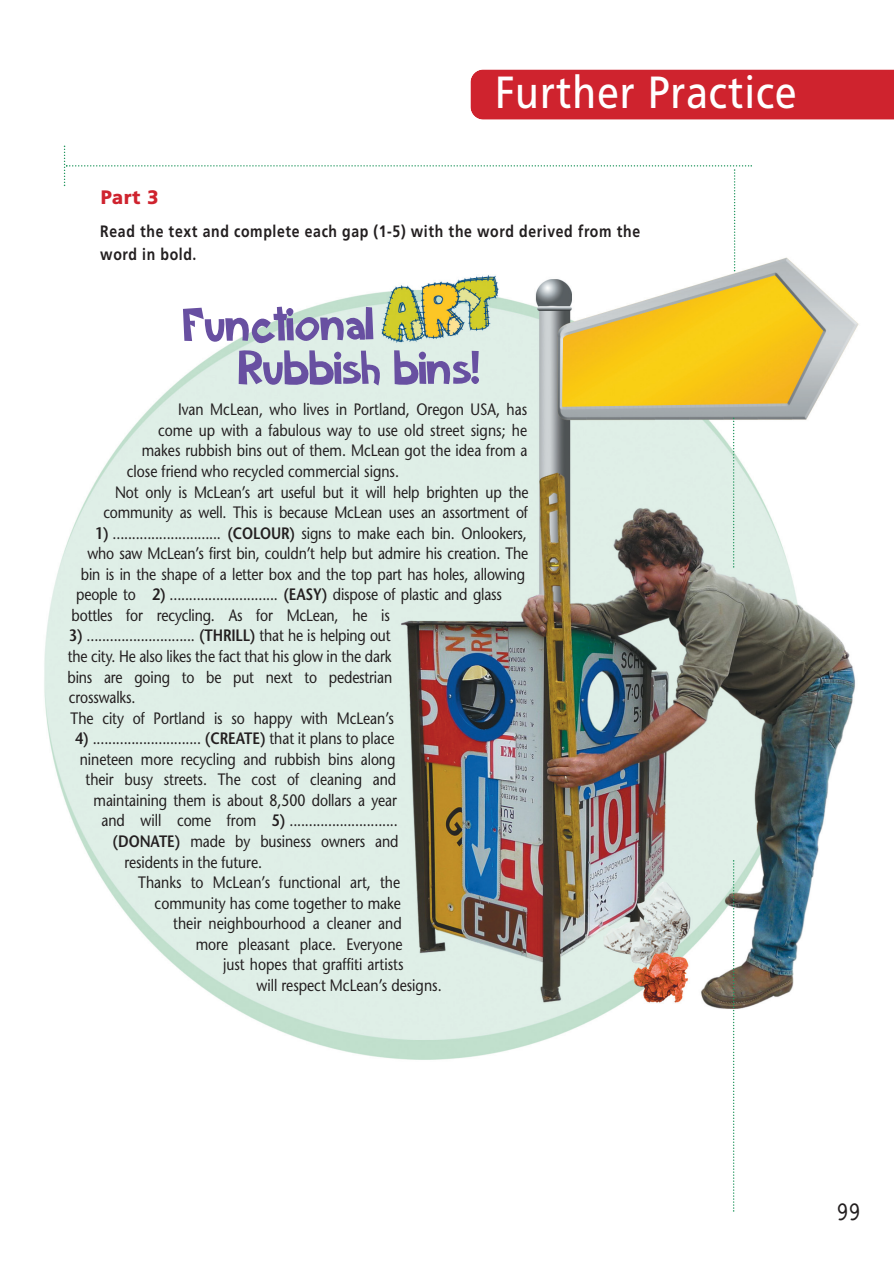
<style>
.page{position:relative;width:894px;height:1264px;background:#fff}
.page>*{position:absolute;margin:0;border:0;box-sizing:border-box;transform-origin:0 0}
.t1{font:45px "PF Catalog";letter-spacing:.03em;color:#fff;scale:.9 1}
.t2{font:700 24px "CF Sans";color:#231f20}
.t3{font:900 19.5px "PF Catalog";color:#cf232e}
.t4{font:16.5px/20.5px "Stone Sans";letter-spacing:-.005em;color:#231f20;scale:.85 1}
.t5{font:700 16.5px/22.5px "PF Catalog";letter-spacing:.045em;color:#231f20;scale:.85 1}
.s1{font-weight:600}
</style>
<div class="page">
<img style="left:44px;top:145px;width:815px;height:1067px">
<svg style="left:732px;top:860px;width:2px;height:351px"></svg>
<svg style="left:64px;top:146px;width:688px;height:125px"></svg>
<div style="left:470px;top:69px;width:423px;height:51px;background:#cf232e"></div>
<svg style="left:183px;top:307px;width:296px;height:79px"></svg>
<svg style="left:732px;top:418px;width:2px;height:149px"></svg>
<h1 class="t1" style="left:495px;top:74px;width:336px">Further Practice</h1>
<p class="t3" style="left:100px;top:190px;width:60px">Part 3</p>
<p class="t5" style="left:100px;top:222px;width:636px">Read the text and complete each gap (1-5) with the word derived from the word in bold.</p>
<p class="t4" style="left:178px;top:401px;width:412px">Ivan McLean, who lives in Portland, Oregon USA, has</p>
<p class="t4" style="left:158px;top:421px;width:436px">come up with a fabulous way to use old street signs; he</p>
<p class="t4" style="left:142px;top:442px;width:455px">makes rubbish bins out of them. McLean got the idea from a</p>
<p class="t4" style="left:127px;top:463px;width:322px">close friend who recycled commercial signs.</p>
<p class="t4" style="left:115px;top:483px;width:488px">Not only is McLean’s art useful but it will help brighten up the</p>
<p class="t4" style="left:103px;top:504px;width:501px">community as well. This is because McLean uses an assortment of</p>
<p class="t4" style="left:95px;top:524px;width:509px"><span class="s1">1)</span> ............................ <span class="s1">(COLOUR)</span> signs to make each bin. Onlookers,</p>
<p class="t4" style="left:87px;top:545px;width:520px">who saw McLean’s first bin, couldn’t help but admire his creation. The</p>
<p class="t4" style="left:81px;top:565px;width:524px">bin is in the shape of a letter box and the top part has holes, allowing</p>
<p class="t4" style="left:76px;top:586px;width:502px">people to <span class="s1">2)</span> ............................ <span class="s1">(EASY)</span> dispose of plastic and glass</p>
<p class="t4" style="left:72px;top:606px;width:376px">bottles for recycling. As for McLean, he is</p>
<p class="t4" style="left:67px;top:627px;width:385px"><span class="s1">3)</span> ............................ <span class="s1">(THRILL)</span> that he is helping out the city. He also likes the fact that his glow in the dark bins are going to be put next to pedestrian crosswalks.<br>The city of Portland is so happy with McLean’s</p>
<p class="t4" style="left:75px;top:730px;width:377px"><span class="s1">4)</span> ............................ <span class="s1">(CREATE)</span> that it plans to place</p>
<p class="t4" style="left:80px;top:750px;width:373px">nineteen more recycling and rubbish bins along</p>
<p class="t4" style="left:86px;top:771px;width:367px">their busy streets. The cost of cleaning and</p>
<p class="t4" style="left:94px;top:791px;width:358px">maintaining them is about 8,500 dollars a year</p>
<p class="t4" style="left:101px;top:812px;width:350px">and will come from <span class="s1">5)</span> ............................</p>
<p class="t4" style="left:113px;top:832px;width:338px"><span class="s1">(DONATE)</span> made by business owners and</p>
<p class="t4" style="left:124px;top:853px;width:163px">residents in the future.</p>
<p class="t4" style="left:138px;top:874px;width:310px">Thanks to McLean’s functional art, the</p>
<p class="t4" style="left:155px;top:894px;width:291px">community has come together to make</p>
<p class="t4" style="left:173px;top:915px;width:270px">their neighbourhood a cleaner and</p>
<p class="t4" style="left:196px;top:935px;width:245px">more pleasant place. Everyone</p>
<p class="t4" style="left:223px;top:956px;width:213px">just hopes that graffiti artists</p>
<p class="t4" style="left:256px;top:976px;width:219px">will respect McLean’s designs.</p>
<h2 class="t2" style="left:836px;top:1199px;width:26px">99</h2>
</div>
